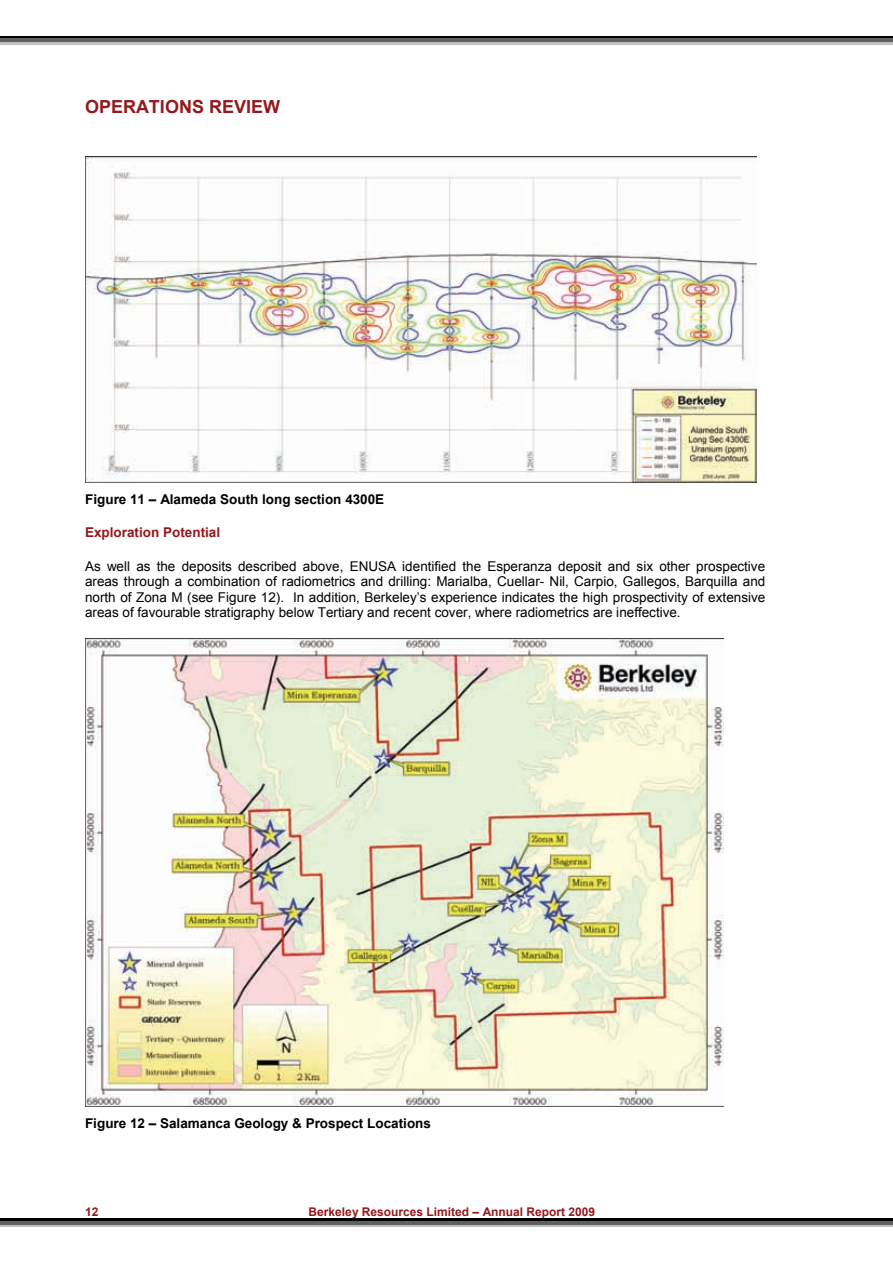
<style>
.page{position:relative;width:893px;height:1263px;background:#fff}
.page>*{position:absolute;margin:0;border:0;box-sizing:border-box;transform-origin:0 0}
.t1{font:700 18px "Arial";color:#93191c}
.t2{font:13.5px/15.6px "Arial";color:#000;text-align:justify}
.t3{font:700 13.5px "Arial";color:#000}
.t4{font:700 13.5px "Arial";color:#93191c}
.t5{font:700 12px "Arial";color:#93191c}
</style>
<div class="page">
<img style="left:85px;top:156px;width:672px;height:326px">
<img style="left:85px;top:638px;width:638px;height:468px">
<hr style="left:0;top:36px;width:893px;height:2px;background:#000">
<div style="left:0;top:38px;width:893px;height:5px;background:#606060"></div>
<hr style="left:0;top:43px;width:893px;height:2px;background:#c0c0c0">
<hr style="left:0;top:1225px;width:893px;height:2px;background:#c0c0c0">
<div style="left:0;top:1220px;width:893px;height:5px;background:#606060"></div>
<hr style="left:0;top:1218px;width:893px;height:2px;background:#000">
<h1 class="t1" style="left:85px;top:96px;width:197px">OPERATIONS REVIEW</h1>
<p class="t3" style="left:85px;top:492px;width:301px">Figure 11 – Alameda South long section 4300E</p>
<p class="t4" style="left:85px;top:525px;width:137px">Exploration Potential</p>
<p class="t2" style="left:85px;top:558px;width:682px">As well as the deposits described above, ENUSA identified the Esperanza deposit and six other prospective areas through a combination of radiometrics and drilling: Marialba, Cuellar- Nil, Carpio, Gallegos, Barquilla and north of Zona M (see Figure 12). In addition, Berkeley’s experience indicates the high prospectivity of extensive areas of favourable stratigraphy below Tertiary and recent cover, where radiometrics are ineffective.</p>
<p class="t3" style="left:85px;top:1115px;width:347px">Figure 12 – Salamanca Geology &amp; Prospect Locations</p>
<p class="t5" style="left:85px;top:1205px;width:15px">12</p>
<p class="t5" style="left:309px;top:1205px;width:288px">Berkeley Resources Limited – Annual Report 2009</p>
</div>
